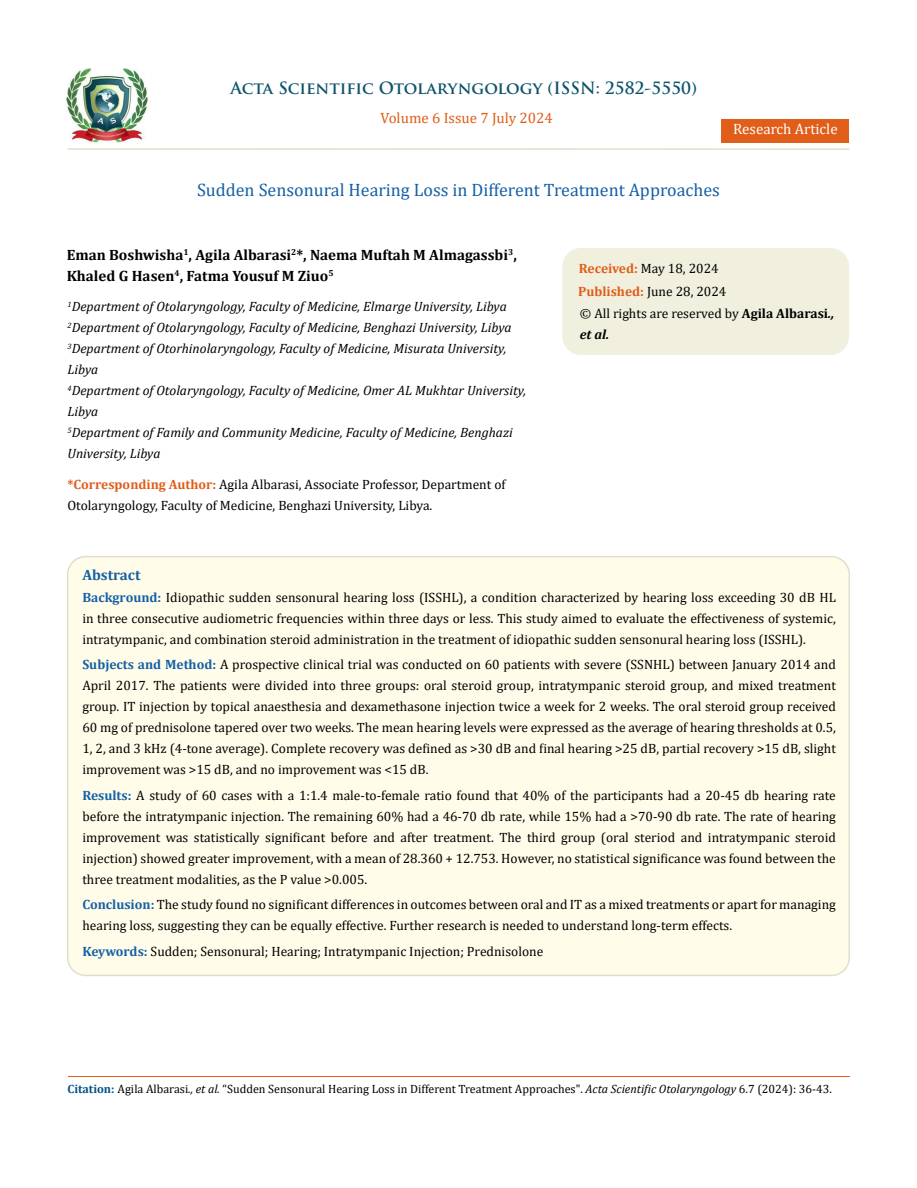
<style>
.page{position:relative;width:917px;height:1188px;background:#fff}
.page>*{position:absolute;margin:0;border:0;box-sizing:border-box;transform-origin:0 0}
.t1{font:18px "Cambria";color:#1560a6}
.t2{font:700 16.5px "Trajan Pro";color:#0e546a}
.t3{font:700 15px/21px "Cambria";color:#000}
.t4{font:15px "Cambria";color:#e05d1a}
.t5{font:15px "Cambria";color:#fff}
.t6{font:700 15px "Cambria";color:#1560a6}
.t7{font:13.5px/21px "Cambria";color:#000}
.t8{font:italic 13.5px/21px "Cambria";color:#000}
.t9{font:12px "Cambria";color:#000}
.s1{font-weight:700;color:#e05d1a}
.s2{font-weight:700}
.s3{font-weight:700;font-style:italic}
.s4{font-weight:700;color:#1560a6}
.s5{font-weight:700;color:#035089}
.s6{font-style:italic}
</style>
<div class="page">
<img style="left:67px;top:68px;width:80px;height:74px">
<div style="left:721px;top:119px;width:128px;height:23px;background:#e05d1a"></div>
<div style="left:563px;top:249px;width:285px;height:105px;background:#f1f0de;border-radius:18px"></div>
<div style="left:562px;top:248px;width:287px;height:107px;border:2px solid #f1f0de;border-radius:18px"></div>
<div style="left:68px;top:557px;width:781px;height:418px;background:#fffde9;border-radius:18px"></div>
<div style="left:67px;top:556px;width:783px;height:420px;border:2px solid #e0dfcd;border-radius:18px"></div>
<hr style="left:68px;top:1076px;width:781px;height:1px;background:#e05d1a">
<hr style="left:67px;top:148px;width:782px;height:2px;background:#e0dfcd">
<p class="t2" style="left:230px;top:77px;width:468px">Acta Scientific Otolaryngology (ISSN: 2582-5550)</p>
<p class="t4" style="left:380px;top:109px;width:174px">Volume 6 Issue 7 July 2024</p>
<p class="t5" style="left:733px;top:120px;width:106px">Research Article</p>
<h1 class="t1" style="left:197px;top:180px;width:524px">Sudden Sensonural Hearing Loss in Different Treatment Approaches</h1>
<p class="t3" style="left:67px;top:244px;width:451px">Eman Boshwisha<sup>1</sup>, Agila Albarasi<sup>2</sup>*, Naema Muftah M Almagassbi<sup>3</sup>,<br>Khaled G Hasen<sup>4</sup>, Fatma Yousuf M Ziuo<sup>5</sup></p>
<p class="t8" style="left:67px;top:296px;width:460px"><sup>1</sup>Department of Otolaryngology, Faculty of Medicine, Elmarge University, Libya <sup>2</sup>Department of Otolaryngology, Faculty of Medicine, Benghazi University, Libya <sup>3</sup>Department of Otorhinolaryngology, Faculty of Medicine, Misurata University, Libya<br><sup>4</sup>Department of Otolaryngology, Faculty of Medicine, Omer AL Mukhtar University, Libya<br><sup>5</sup>Department of Family and Community Medicine, Faculty of Medicine, Benghazi University, Libya</p>
<p class="t7" style="left:67px;top:474px;width:439px"><span class="s1">*Corresponding Author:</span> Agila Albarasi, Associate Professor, Department of<br>Otolaryngology, Faculty of Medicine, Benghazi University, Libya.</p>
<p class="t7" style="left:578px;top:257px;width:150px;line-height:23px"><span class="s1">Received:</span> May 18, 2024<br><span class="s1">Published:</span> June 28, 2024</p>
<p class="t7" style="left:580px;top:303px;width:256px">© All rights are reserved by <span class="s2">Agila Albarasi</span><span class="s3">., et al.</span></p>
<p class="t6" style="left:82px;top:564px;width:60px">Abstract</p>
<p class="t7" style="left:82px;top:586px;width:755px;text-align:justify"><span class="s4">Background:</span> Idiopathic sudden sensonural hearing loss (ISSHL), a condition characterized by hearing loss exceeding 30 dB HL in three consecutive audiometric frequencies within three days or less. This study aimed to evaluate the effectiveness of systemic, intratympanic, and combination steroid administration in the treatment of idiopathic sudden sensonural hearing loss (ISSHL).</p>
<p class="t7" style="left:82px;top:654px;width:755px;text-align:justify"><span class="s4">Subjects and Method:</span> A prospective clinical trial was conducted on 60 patients with severe (SSNHL) between January 2014 and April 2017. The patients were divided into three groups: oral steroid group, intratympanic steroid group, and mixed treatment group. IT injection by topical anaesthesia and dexamethasone injection twice a week for 2 weeks. The oral steroid group received 60 mg of prednisolone tapered over two weeks. The mean hearing levels were expressed as the average of hearing thresholds at 0.5, 1, 2, and 3 kHz (4-tone average). Complete recovery was defined as &gt;30 dB and final hearing &gt;25 dB, partial recovery &gt;15 dB, slight improvement was &gt;15 dB, and no improvement was &lt;15 dB.</p>
<p class="t7" style="left:82px;top:784px;width:755px;text-align:justify"><span class="s4">Results:</span> A study of 60 cases with a 1:1.4 male-to-female ratio found that 40% of the participants had a 20-45 db hearing rate before the intratympanic injection. The remaining 60% had a 46-70 db rate, while 15% had a &gt;70-90 db rate. The rate of hearing improvement was statistically significant before and after treatment. The third group (oral steriod and intratympanic steroid injection) showed greater improvement, with a mean of 28.360 + 12.753. However, no statistical significance was found between the three treatment modalities, as the P value &gt;0.005.</p>
<p class="t7" style="left:82px;top:894px;width:755px"><span class="s4">Conclusion:</span> The study found no significant differences in outcomes between oral and IT as a mixed treatments or apart for managing hearing loss, suggesting they can be equally effective. Further research is needed to understand long-term effects.</p>
<p class="t7" style="left:82px;top:940px;width:462px"><span class="s4">Keywords:</span> Sudden; Sensonural; Hearing; Intratympanic Injection; Prednisolone</p>
<p class="t9" style="left:68px;top:1082px;width:766px"><span class="s5">Citation:</span> Agila Albarasi<span class="s6">., et al.</span> “Sudden Sensonural Hearing Loss in Different Treatment Approaches". <span class="s6">Acta Scientific Otolaryngology</span> 6.7 (2024): 36-43.</p>
</div>
